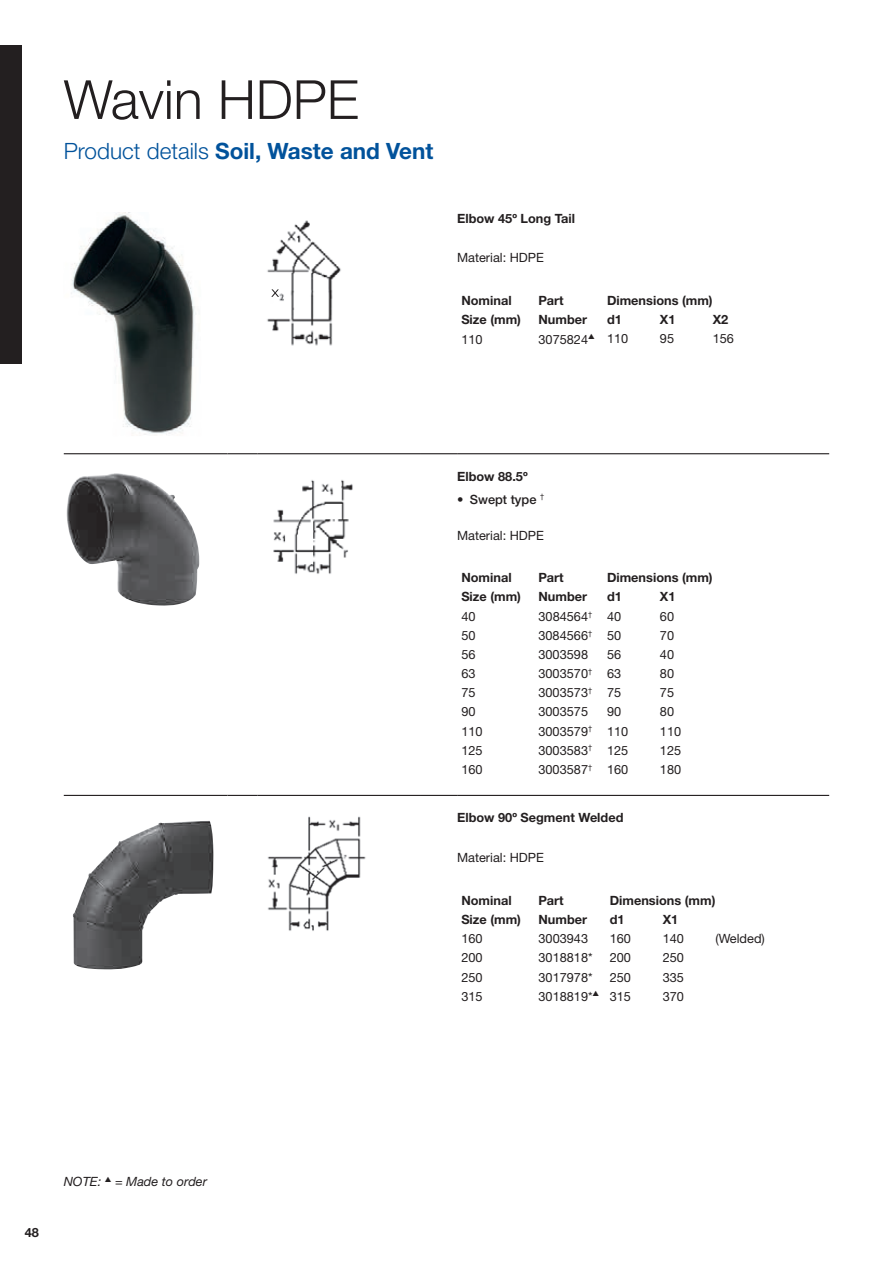
<style>
.page{position:relative;width:893px;height:1263px;background:#fff}
.page>*{position:absolute;margin:0;border:0;box-sizing:border-box;transform-origin:0 0}
.t1{font:300 54px "Helvetica Neue LT";color:#231f20}
.t2{font:700 22.5px "Helvetica Neue LT";color:#01529b}
.t3{font:12.75px "Helvetica Neue LT";color:#231f20}
.t4{font:700 12.75px "Helvetica Neue LT";color:#231f20}
.t5{font:italic 12.75px "Helvetica Neue LT";color:#231f20}
.t6{font:500 12.75px "Helvetica Neue LT";color:#231f20}
.s1{font-weight:300}
</style>
<div class="page">
<div style="left:0;top:45px;width:21px;height:319px;background:#231f20"></div>
<hr style="left:64px;top:453px;width:163px;height:1px;background:#231f20">
<hr style="left:227px;top:453px;width:30px;height:1px;background:#231f20">
<hr style="left:257px;top:453px;width:164px;height:1px;background:#231f20">
<hr style="left:421px;top:453px;width:36px;height:1px;background:#231f20">
<hr style="left:457px;top:453px;width:372px;height:1px;background:#231f20">
<hr style="left:64px;top:795px;width:163px;height:1px;background:#231f20">
<hr style="left:227px;top:795px;width:30px;height:1px;background:#231f20">
<hr style="left:257px;top:795px;width:164px;height:1px;background:#231f20">
<hr style="left:421px;top:795px;width:36px;height:1px;background:#231f20">
<hr style="left:457px;top:795px;width:372px;height:1px;background:#231f20">
<img style="left:71px;top:213px;width:125px;height:222px">
<img style="left:267px;top:220px;width:74px;height:126px">
<svg style="left:271px;top:289px;width:8px;height:8px"></svg>
<img style="left:67px;top:473px;width:133px;height:133px">
<img style="left:273px;top:480px;width:80px;height:94px">
<img style="left:73px;top:821px;width:141px;height:149px">
<img style="left:267px;top:816px;width:99px;height:115px">
<h1 class="t1" style="left:64px;top:67px;width:297px">Wavin HDPE</h1>
<h2 class="t2" style="left:64px;top:137px;width:371px"><span class="s1">Product details</span> Soil, Waste and Vent</h2>
<p class="t4" style="left:457px;top:210px;width:119px">Elbow 45º Long Tail</p>
<p class="t3" style="left:457px;top:250px;width:88px">Material: HDPE</p>
<p class="t4" style="left:461px;top:292px;width:52px">Nominal</p>
<p class="t4" style="left:538px;top:292px;width:27px">Part</p>
<p class="t4" style="left:607px;top:292px;width:107px">Dimensions (mm)</p>
<p class="t4" style="left:461px;top:312px;width:61px">Size (mm)</p>
<p class="t4" style="left:538px;top:312px;width:50px">Number</p>
<p class="t4" style="left:607px;top:312px;width:16px">d1</p>
<p class="t4" style="left:660px;top:312px;width:17px">X1</p>
<p class="t4" style="left:713px;top:312px;width:17px">X2</p>
<p class="t3" style="left:461px;top:331px;width:23px">110</p>
<p class="t3" style="left:538px;top:331px;width:91px">3075824▲ 110</p>
<p class="t3" style="left:660px;top:331px;width:16px">95</p>
<p class="t3" style="left:713px;top:331px;width:23px">156</p>
<p class="t4" style="left:457px;top:468px;width:72px">Elbow 88.5º</p>
<p class="t6" style="left:457px;top:491px;width:89px">• Swept type <sup>†</sup></p>
<p class="t3" style="left:457px;top:527px;width:88px">Material: HDPE</p>
<p class="t4" style="left:461px;top:570px;width:52px">Nominal</p>
<p class="t4" style="left:538px;top:570px;width:27px">Part</p>
<p class="t4" style="left:607px;top:570px;width:107px">Dimensions (mm)</p>
<p class="t4" style="left:461px;top:589px;width:61px">Size (mm)</p>
<p class="t4" style="left:538px;top:589px;width:50px">Number</p>
<p class="t4" style="left:607px;top:589px;width:16px">d1</p>
<p class="t4" style="left:660px;top:589px;width:17px">X1</p>
<p class="t3" style="left:461px;top:609px;width:16px">40</p>
<p class="t3" style="left:538px;top:609px;width:84px">3084564<sup>†</sup> 40</p>
<p class="t3" style="left:660px;top:609px;width:16px">60</p>
<p class="t3" style="left:461px;top:628px;width:16px">50</p>
<p class="t3" style="left:538px;top:628px;width:84px">3084566<sup>†</sup> 50</p>
<p class="t3" style="left:660px;top:628px;width:16px">70</p>
<p class="t3" style="left:461px;top:647px;width:16px">56</p>
<p class="t3" style="left:538px;top:647px;width:51px">3003598</p>
<p class="t3" style="left:607px;top:647px;width:16px">56</p>
<p class="t3" style="left:660px;top:647px;width:16px">40</p>
<p class="t3" style="left:461px;top:666px;width:16px">63</p>
<p class="t3" style="left:538px;top:666px;width:84px">3003570<sup>†</sup> 63</p>
<p class="t3" style="left:660px;top:666px;width:16px">80</p>
<p class="t3" style="left:461px;top:685px;width:16px">75</p>
<p class="t3" style="left:538px;top:685px;width:84px">3003573<sup>†</sup> 75</p>
<p class="t3" style="left:660px;top:685px;width:16px">75</p>
<p class="t3" style="left:461px;top:704px;width:16px">90</p>
<p class="t3" style="left:538px;top:704px;width:51px">3003575</p>
<p class="t3" style="left:607px;top:704px;width:16px">90</p>
<p class="t3" style="left:660px;top:704px;width:16px">80</p>
<p class="t3" style="left:461px;top:723px;width:23px">110</p>
<p class="t3" style="left:538px;top:723px;width:91px">3003579<sup>†</sup> 110</p>
<p class="t3" style="left:660px;top:723px;width:23px">110</p>
<p class="t3" style="left:461px;top:742px;width:23px">125</p>
<p class="t3" style="left:538px;top:742px;width:91px">3003583<sup>†</sup> 125</p>
<p class="t3" style="left:660px;top:742px;width:23px">125</p>
<p class="t3" style="left:461px;top:762px;width:23px">160</p>
<p class="t3" style="left:538px;top:762px;width:91px">3003587<sup>†</sup> 160</p>
<p class="t3" style="left:660px;top:762px;width:23px">180</p>
<p class="t4" style="left:457px;top:810px;width:168px">Elbow 90º Segment Welded</p>
<p class="t3" style="left:457px;top:850px;width:88px">Material: HDPE</p>
<p class="t4" style="left:461px;top:892px;width:52px">Nominal</p>
<p class="t4" style="left:538px;top:892px;width:27px">Part</p>
<p class="t4" style="left:610px;top:892px;width:107px">Dimensions (mm)</p>
<p class="t4" style="left:461px;top:911px;width:61px">Size (mm)</p>
<p class="t4" style="left:538px;top:911px;width:50px">Number</p>
<p class="t4" style="left:610px;top:911px;width:16px">d1</p>
<p class="t4" style="left:663px;top:911px;width:17px">X1</p>
<p class="t3" style="left:461px;top:931px;width:23px">160</p>
<p class="t3" style="left:538px;top:931px;width:51px">3003943</p>
<p class="t3" style="left:610px;top:931px;width:23px">160</p>
<p class="t3" style="left:663px;top:931px;width:23px">140</p>
<p class="t3" style="left:716px;top:931px;width:51px">(Welded)</p>
<p class="t3" style="left:461px;top:950px;width:23px">200</p>
<p class="t3" style="left:538px;top:950px;width:56px">3018818*</p>
<p class="t3" style="left:610px;top:950px;width:23px">200</p>
<p class="t3" style="left:663px;top:950px;width:23px">250</p>
<p class="t3" style="left:461px;top:969px;width:23px">250</p>
<p class="t3" style="left:538px;top:969px;width:56px">3017978*</p>
<p class="t3" style="left:610px;top:969px;width:23px">250</p>
<p class="t3" style="left:663px;top:969px;width:23px">335</p>
<p class="t3" style="left:461px;top:988px;width:23px">315</p>
<p class="t3" style="left:538px;top:988px;width:94px">3018819*▲ 315</p>
<p class="t3" style="left:663px;top:988px;width:23px">370</p>
<p class="t4" style="left:25px;top:1225px;width:16px">48</p>
<p class="t5" style="left:64px;top:1174px;width:145px">NOTE: ▲ = Made to order</p>
</div>
